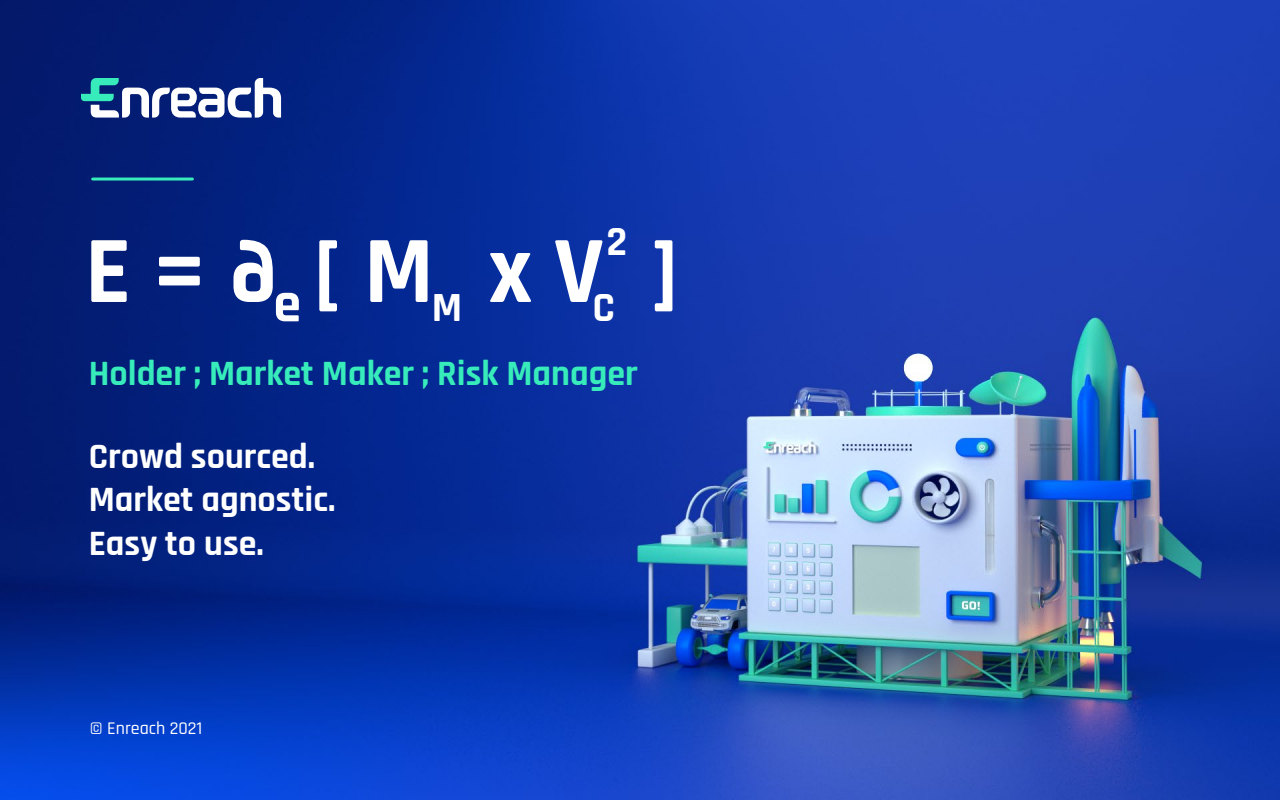
<style>
.page{position:relative;width:1280px;height:800px;background:#fff}
.page>*{position:absolute;margin:0;border:0;box-sizing:border-box;transform-origin:0 0}
.t1{font:700 96px "Rajdhani";color:#fff}
.t2{font:700 56px "Rajdhani";color:#fff}
.t3{font:700 42px "Rajdhani";color:#fff}
.t4{font:700 36px/43.2px "Rajdhani";color:#fff}
.t5{font:700 36px "Rajdhani";color:#37ecba}
.t6{font:500 18px "Rajdhani";color:#fff}
</style>
<div class="page">
<img style="left:0;top:0;width:1280px;height:800px">
<svg style="left:81px;top:78px;width:200px;height:40px"></svg>
<hr style="left:93px;top:178px;width:99px;height:3px;background:#37ecba">
<p class="t3" style="left:606px;top:216px;width:22px">2</p>
<h1 class="t1" style="left:85px;top:213px;width:596px">E = ∂ [ M x V ]</h1>
<h2 class="t2" style="left:273px;top:269px;width:29px">e</h2>
<p class="t3" style="left:432px;top:282px;width:32px">M</p>
<p class="t3" style="left:593px;top:282px;width:24px">C</p>
<p class="t5" style="left:89px;top:352px;width:551px">Holder ; Market Maker ; Risk Manager</p>
<p class="t4" style="left:89px;top:436px;width:248px">Crowd sourced.<br>Market agnostic.<br>Easy to use.</p>
<p class="t6" style="left:90px;top:718px;width:114px">© Enreach 2021</p>
</div>
